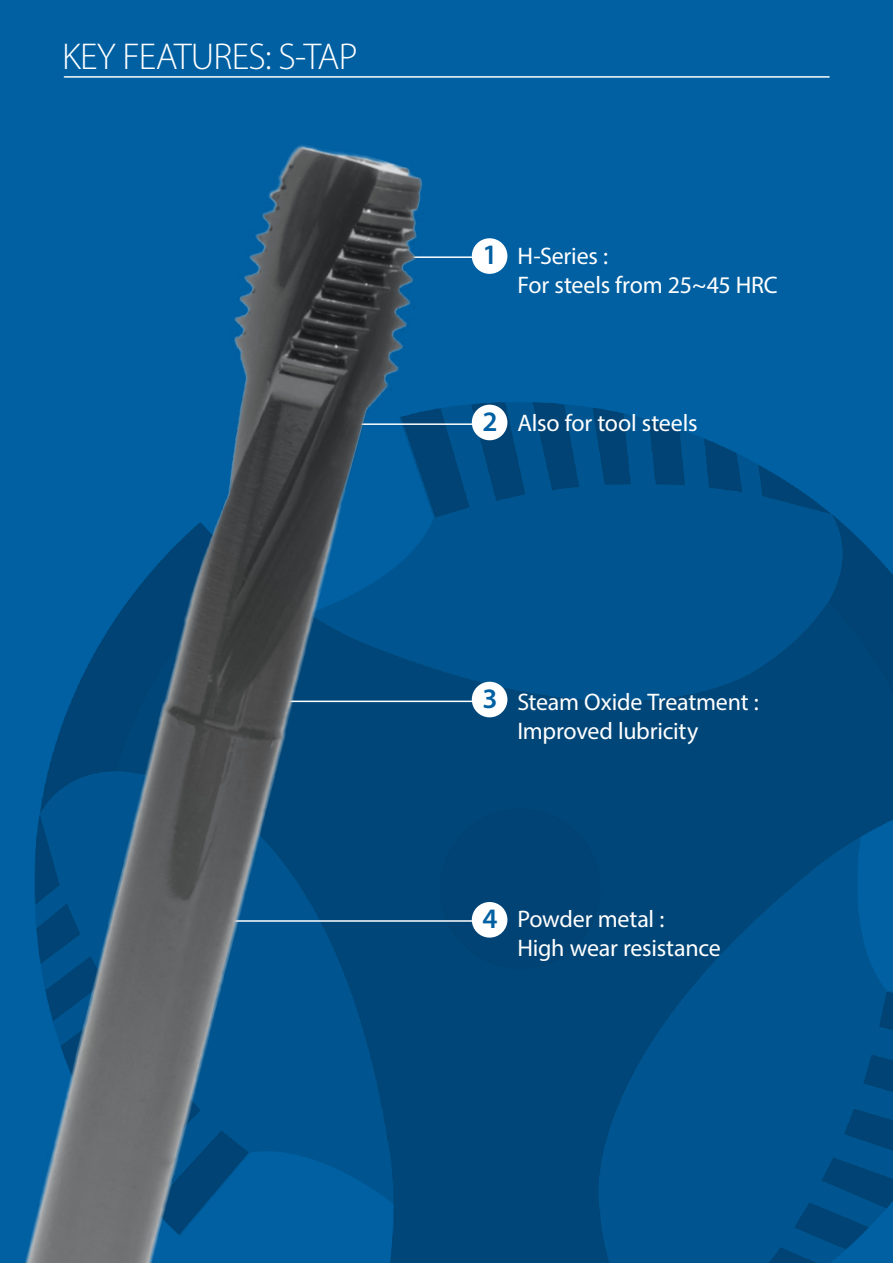
<style>
.page{position:relative;width:893px;height:1263px;background:#0060a2}
.page>*{position:absolute;margin:0;border:0;box-sizing:border-box;transform-origin:0 0}
.t1{font:300 37.5px "Myriad Pro";letter-spacing:-.02em;color:#fff}
.t2{font:600 28.2px "Myriad Pro";color:#0060a2}
.t3{font:24px/28.8px "Myriad Pro";letter-spacing:-.01em;color:#fff}
</style>
<div class="page">
<img style="left:576px;top:405px;width:317px;height:858px">
<img style="left:25px;top:145px;width:551px;height:1118px">
<hr style="left:64px;top:77px;width:766px;height:1px;background:#fff">
<h1 class="t1" style="left:62px;top:35px;width:297px">KEY FEATURES: S-TAP</h1>
<p class="t2" style="left:482px;top:237px;width:17px">1</p>
<p class="t3" style="left:517px;top:241px;width:262px">H-Series :<br>For steels from 25~45 HRC</p>
<p class="t2" style="left:482px;top:403px;width:17px">2</p>
<p class="t3" style="left:517px;top:408px;width:182px">Also for tool steels</p>
<p class="t2" style="left:482px;top:680px;width:17px">3</p>
<p class="t3" style="left:517px;top:687px;width:243px">Steam Oxide Treatment :<br>Improved lubricity</p>
<p class="t2" style="left:482px;top:900px;width:17px">4</p>
<p class="t3" style="left:517px;top:904px;width:205px">Powder metal :<br>High wear resistance</p>
</div>
